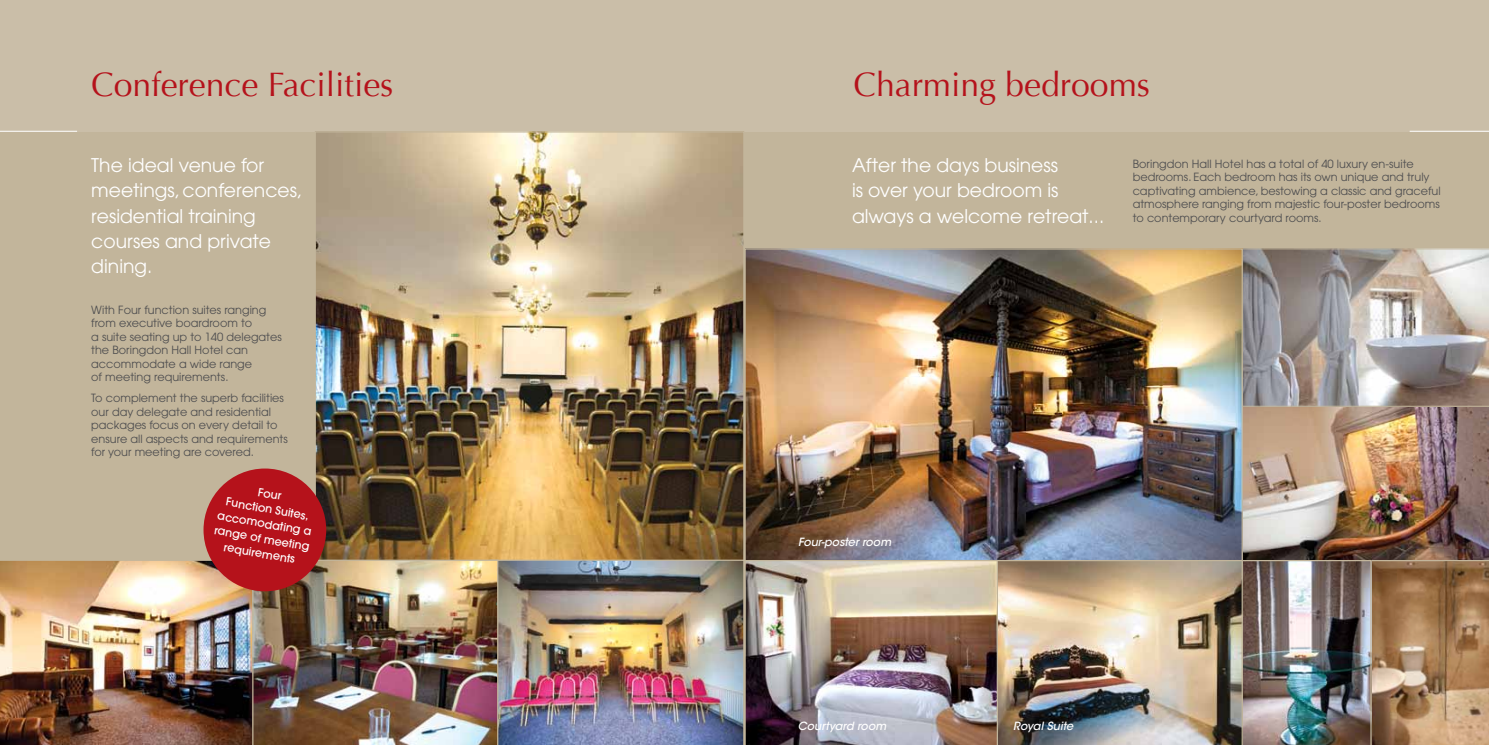
<style>
.page{position:relative;width:1489px;height:745px;background:#fff}
.page>*{position:absolute;margin:0;border:0;box-sizing:border-box;transform-origin:0 0}
.t1{font:33.75px "Optima";color:#b5121b}
.t2{font:18.75px/25px "Avant Garde";color:#fff}
.t3{font:11.25px/13.5px "Avant Garde";color:#4d4d4f}
.t4{font:500 11.25px/15px "Avant Garde";color:#fff;text-align:center}
.t5{font:italic 500 11.25px "ITC Avant Garde Std";color:#fff}
</style>
<div class="page">
<div style="left:0;top:0;width:1488px;height:744px;background:#c2b59b"></div>
<div style="left:0;top:0;width:1488px;height:131px;background:#cabea8"></div>
<img style="left:316px;top:133px;width:426px;height:426px">
<hr style="left:0;top:131px;width:77px;height:1px;background:#fff">
<hr style="left:1409px;top:131px;width:79px;height:1px;background:#fff">
<img style="left:0;top:560px;width:252px;height:184px">
<img style="left:498px;top:559px;width:246px;height:185px">
<img style="left:252px;top:559px;width:246px;height:185px">
<div style="left:203px;top:468px;width:123px;height:123px;background:#b5121b;border-radius:50%"></div>
<img style="left:745px;top:561px;width:251px;height:183px">
<img style="left:996px;top:561px;width:234px;height:183px">
<img style="left:1230px;top:248px;width:258px;height:496px">
<img style="left:746px;top:250px;width:494px;height:309px">
<div style="left:744px;top:248px;width:498px;height:313px;border:1px solid #c2b59b"></div>
<h1 class="t1" style="left:91px;top:65px;width:303px">Conference Facilities</h1>
<h1 class="t1" style="left:853px;top:65px;width:298px">Charming bedrooms</h1>
<h2 class="t2" style="left:91px;top:153px;width:213px">The ideal venue for meetings, conferences, residential training courses and private dining.</h2>
<p class="t3" style="left:91px;top:303px;width:192px">With Four function suites ranging from executive boardroom to<br>a suite seating up to 140 delegates the Boringdon Hall Hotel can accommodate a wide range<br>of meeting requirements.</p>
<p class="t3" style="left:91px;top:391px;width:198px">To complement the superb facilities our day delegate and residential packages focus on every detail to ensure all aspects and requirements for your meeting are covered.</p>
<p class="t4" style="left:223px;top:477px;width:98px;rotate:10deg">Four<br>Function Suites, accomodating a range of meeting requirements</p>
<h2 class="t2" style="left:852px;top:153px;width:254px">After the days business<br>is over your bedroom is always a welcome retreat...</h2>
<p class="t3" style="left:1132px;top:157px;width:309px">Boringdon Hall Hotel has a total of 40 luxury en-suite bedrooms. Each bedroom has its own unique and truly captivating ambience, bestowing a classic and graceful atmosphere ranging from majestic four-poster bedrooms to contemporary courtyard rooms.</p>
<p class="t5" style="left:798px;top:535px;width:95px">Four-poster room</p>
<p class="t5" style="left:797px;top:718px;width:90px">Courtyard room</p>
<p class="t5" style="left:1013px;top:718px;width:61px">Royal Suite</p>
</div>
